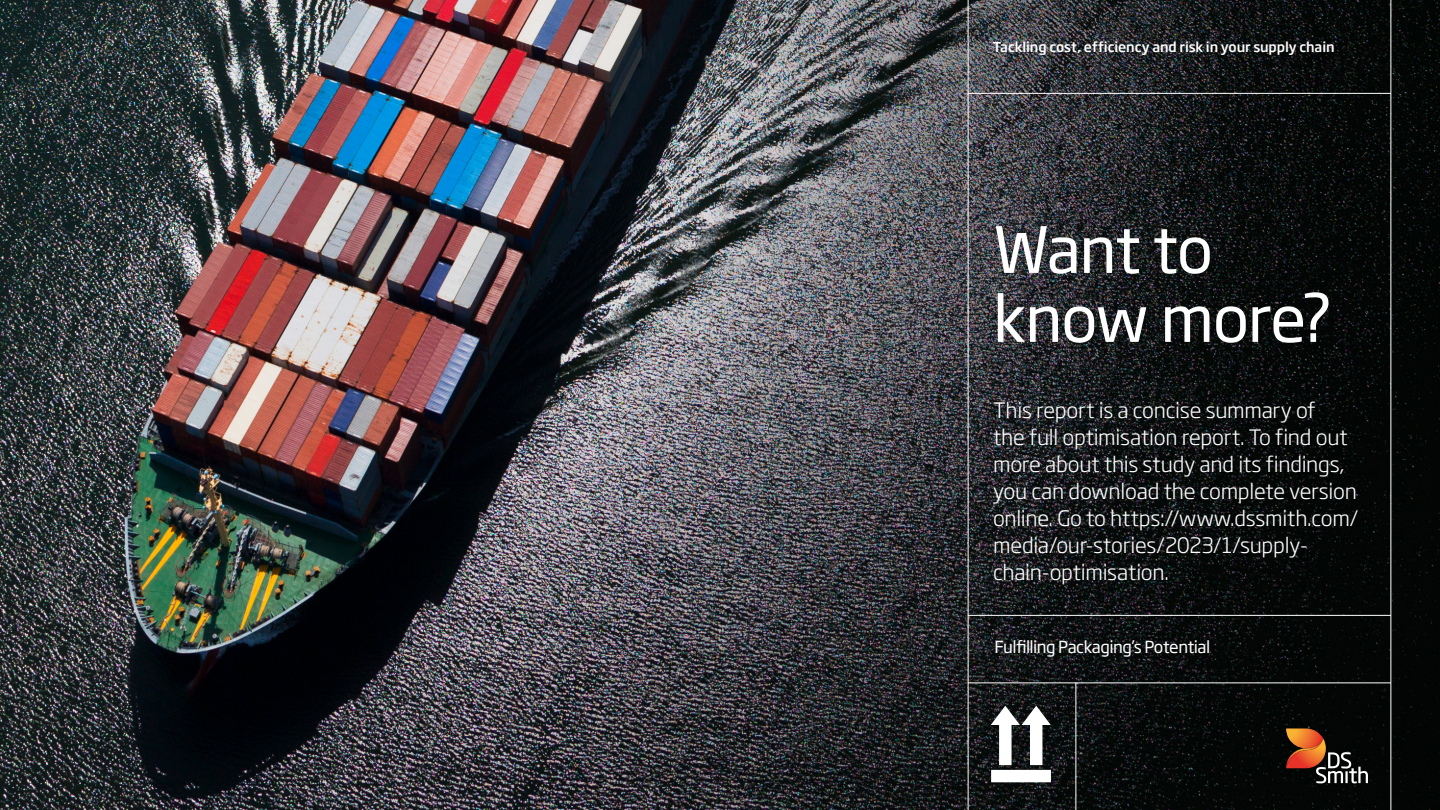
<style>
.page{position:relative;width:1440px;height:810px;background:#fff}
.page>*{position:absolute;margin:0;border:0;box-sizing:border-box;transform-origin:0 0}
.t1{font:63px/69px "Soho Gothic Pro";letter-spacing:-.025em;color:#fff}
.t2{font:300 21px/27px "Soho Gothic Pro";letter-spacing:-.01em;color:#fff}
.t3{font:16.5px "Soho Gothic Pro";letter-spacing:-.03em;color:#fff}
.t4{font:500 13.5px "Soho Gothic Pro";letter-spacing:-.005em;color:#fff}
</style>
<div class="page">
<img style="left:0;top:0;width:1440px;height:810px">
<img style="left:968px;top:0;width:423px;height:810px">
<hr style="left:968px;top:93px;width:423px;height:1px;background:#fff">
<hr style="left:968px;top:615px;width:423px;height:1px;background:#fff">
<hr style="left:968px;top:682px;width:423px;height:1px;background:#fff">
<hr style="left:1076px;top:682px;width:1px;height:128px;background:#fff">
<svg style="left:1286px;top:728px;width:82px;height:55px"></svg>
<p class="t4" style="left:993px;top:36px;width:343px">Tackling cost, efficiency and risk in your supply chain</p>
<h1 class="t1" style="left:993px;top:212px;width:341px">Want to know more?</h1>
<p class="t2" style="left:993px;top:395px;width:367px">This report is a concise summary of<br>the full optimisation report. To find out more about this study and its findings, you can download the complete version online. Go to https://www.dssmith.com/ media/our-stories/2023/1/supply&shy;chain-optimisation.</p>
<p class="t3" style="left:994px;top:635px;width:217px">Fulfilling Packaging’s Potential</p>
</div>
